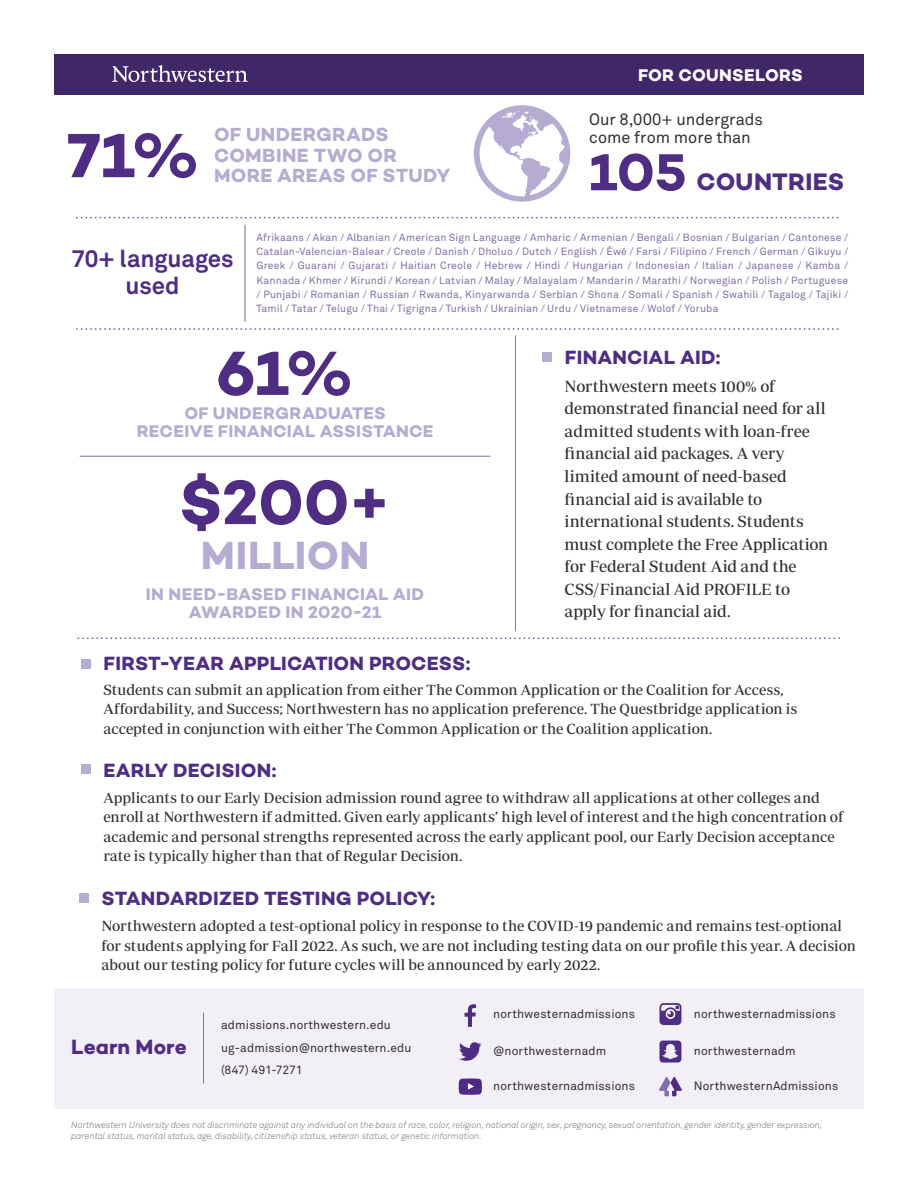
<style>
.page{position:relative;width:918px;height:1188px;background:#fff}
.page>*{position:absolute;margin:0;border:0;box-sizing:border-box;transform-origin:0 0}
.t1{font:700 63.6px "Campton";color:#4e2d83}
.t2{font:700 40.05px "Campton";letter-spacing:.005em;color:#b6acd1}
.t3{font:700 24.3px "Campton";letter-spacing:.01em;color:#4e2d83}
.t4{font:700 24px/27px "Akkurat Pro";letter-spacing:-.005em;color:#4e2d83;text-align:center}
.t5{font:700 21px "Campton";color:#4e2d83}
.t6{font:700 19.5px "Campton";letter-spacing:.01em;color:#4e2d83}
.t7{font:700 19.35px/20.4px "Campton";letter-spacing:.01em;color:#b6acd1}
.t8{font:700 17.1px/18.1px "Campton";letter-spacing:.015em;color:#b6acd1;text-align:center}
.t9{font:700 17.1px "Campton";letter-spacing:.015em;color:#fff}
.t10{font:16.5px/22.5px "Periodico Display";letter-spacing:-.005em;color:#342f2e}
.t11{font:16.35px/17.2px "Akkurat Pro";color:#342f2e}
.t12{font:15px/19.5px "Periodico Display";color:#342f2e}
.t13{font:12px/22.6px "Akkurat Pro";letter-spacing:.01em;color:#342f2e}
.t14{font:10.35px/14.2px "Akkurat Pro";letter-spacing:.015em;color:#836eaa;text-align:justify}
.t15{font:italic 300 9px/10.5px "Akkurat Pro";color:#716c6b}
.s1{font-size:52.95px}
</style>
<div class="page">
<hr style="left:245px;top:225px;width:1px;height:96px;background:#342f2e">
<svg style="left:474px;top:105px;width:96px;height:97px"></svg>
<svg style="left:77px;top:217px;width:761px;height:2px"></svg>
<div style="left:54px;top:54px;width:810px;height:41px;background:#402768"></div>
<svg style="left:112px;top:65px;width:136px;height:17px"></svg>
<div style="left:81px;top:765px;width:9px;height:9px;background:#b6acd1"></div>
<div style="left:543px;top:352px;width:9px;height:9px;background:#b6acd1"></div>
<div style="left:81px;top:660px;width:9px;height:9px;background:#b6acd1"></div>
<div style="left:54px;top:988px;width:810px;height:121px;background:#f2eff6"></div>
<svg style="left:459px;top:1042px;width:23px;height:19px"></svg>
<svg style="left:465px;top:1004px;width:11px;height:23px"></svg>
<svg style="left:659px;top:1003px;width:23px;height:22px"></svg>
<svg style="left:659px;top:1041px;width:22px;height:22px"></svg>
<hr style="left:203px;top:1013px;width:1px;height:70px;background:#342f2e">
<hr style="left:80px;top:456px;width:410px;height:1px;background:#4e2d83">
<hr style="left:515px;top:336px;width:1px;height:295px;background:#4e2d83">
<svg style="left:78px;top:637px;width:762px;height:2px"></svg>
<svg style="left:77px;top:328px;width:761px;height:2px"></svg>
<svg style="left:459px;top:1078px;width:23px;height:17px"></svg>
<svg style="left:659px;top:1077px;width:23px;height:19px"></svg>
<div style="left:80px;top:893px;width:9px;height:9px;background:#b6acd1"></div>
<h1 class="t1" style="left:68px;top:115px;width:134px">71%</h1>
<p class="t7" style="left:214px;top:124px;width:184px">OF UNDERGRADS<br>COMBINE TWO OR</p>
<p class="t7" style="left:214px;top:165px;width:238px">MORE AREAS OF STUDY</p>
<p class="t9" style="left:638px;top:64px;width:166px">FOR COUNSELORS</p>
<p class="t11" style="left:589px;top:111px;width:175px">Our 8,000+ undergrads come from more than</p>
<h3 class="t3" style="left:589px;top:166px;width:257px"><span class="s1">105</span> COUNTRIES</h3>
<h3 class="t4" style="left:72px;top:245px;width:163px">70+ languages used</h3>
<p class="t14" style="left:256px;top:230px;width:593px">Afrikaans / Akan / Albanian / American Sign Language / Amharic / Armenian / Bengali / Bosnian / Bulgarian / Cantonese / Catalan-Valencian-Balear / Creole / Danish / Dholuo / Dutch / English / Éwé / Farsi / Filipino / French / German / Gikuyu / Greek / Guarani / Gujarati / Haitian Creole / Hebrew / Hindi / Hungarian / Indonesian / Italian / Japanese / Kamba / Kannada / Khmer / Kirundi / Korean / Latvian / Malay / Malayalam / Mandarin / Marathi / Norwegian / Polish / Portuguese / Punjabi / Romanian / Russian / Rwanda, Kinyarwanda / Serbian / Shona / Somali / Spanish / Swahili / Tagalog / Tajiki / Tamil / Tatar / Telugu / Thai / Tigrigna / Turkish / Ukrainian / Urdu / Vietnamese / Wolof / Yoruba</p>
<h1 class="t1" style="left:216px;top:333px;width:140px">61%</h1>
<p class="t8" style="left:137px;top:404px;width:298px">OF UNDERGRADUATES<br>RECEIVE FINANCIAL ASSISTANCE</p>
<h1 class="t1" style="left:179px;top:462px;width:213px">$200+</h1>
<h2 class="t2" style="left:201px;top:530px;width:170px">MILLION</h2>
<p class="t8" style="left:146px;top:585px;width:280px">IN NEED-BASED FINANCIAL AID<br>AWARDED IN 2020-21</p>
<h3 class="t6" style="left:565px;top:344px;width:157px">FINANCIAL AID:</h3>
<p class="t10" style="left:565px;top:375px;width:265px">Northwestern meets 100% of demonstrated financial need for all admitted students with loan-free financial aid packages. A very limited amount of need-based financial aid is available to international students. Students must complete the Free Application for Federal Student Aid and the<br>CSS/Financial Aid PROFILE to apply for financial aid.</p>
<h3 class="t6" style="left:104px;top:651px;width:368px">FIRST-YEAR APPLICATION PROCESS:</h3>
<p class="t12" style="left:103px;top:679px;width:695px">Students can submit an application from either The Common Application or the Coalition for Access,<br>Affordability, and Success; Northwestern has no application preference. The Questbridge application is accepted in conjunction with either The Common Application or the Coalition application.</p>
<h3 class="t6" style="left:104px;top:758px;width:174px">EARLY DECISION:</h3>
<p class="t12" style="left:103px;top:788px;width:741px">Applicants to our Early Decision admission round agree to withdraw all applications at other colleges and enroll at Northwestern if admitted. Given early applicants’ high level of interest and the high concentration of academic and personal strengths represented across the early applicant pool, our Early Decision acceptance rate is typically higher than that of Regular Decision.</p>
<h3 class="t6" style="left:102px;top:886px;width:335px">STANDARDIZED TESTING POLICY:</h3>
<p class="t12" style="left:101px;top:916px;width:756px">Northwestern adopted a test-optional policy in response to the COVID-19 pandemic and remains test-optional for students applying for Fall 2022. As such, we are not including testing data on our profile this year. A decision about our testing policy for future cycles will be announced by early 2022.</p>
<h3 class="t5" style="left:71px;top:1034px;width:117px">Learn More</h3>
<p class="t13" style="left:221px;top:1014px;width:192px">admissions.northwestern.edu ug-admission@northwestern.edu (847) 491-7271</p>
<p class="t13" style="left:493px;top:1002px;width:143px">northwesternadmissions</p>
<p class="t13" style="left:493px;top:1040px;width:115px">@northwesternadm</p>
<p class="t13" style="left:694px;top:1002px;width:143px">northwesternadmissions</p>
<p class="t13" style="left:694px;top:1040px;width:103px">northwesternadm</p>
<p class="t13" style="left:493px;top:1075px;width:143px">northwesternadmissions</p>
<p class="t13" style="left:694px;top:1075px;width:146px">NorthwesternAdmissions</p>
<p class="t15" style="left:71px;top:1120px;width:753px">Northwestern University does not discriminate against any individual on the basis of race, color, religion, national origin, sex, pregnancy, sexual orientation, gender identity, gender expression, parental status, marital status, age, disability, citizenship status, veteran status, or genetic information.</p>
</div>
